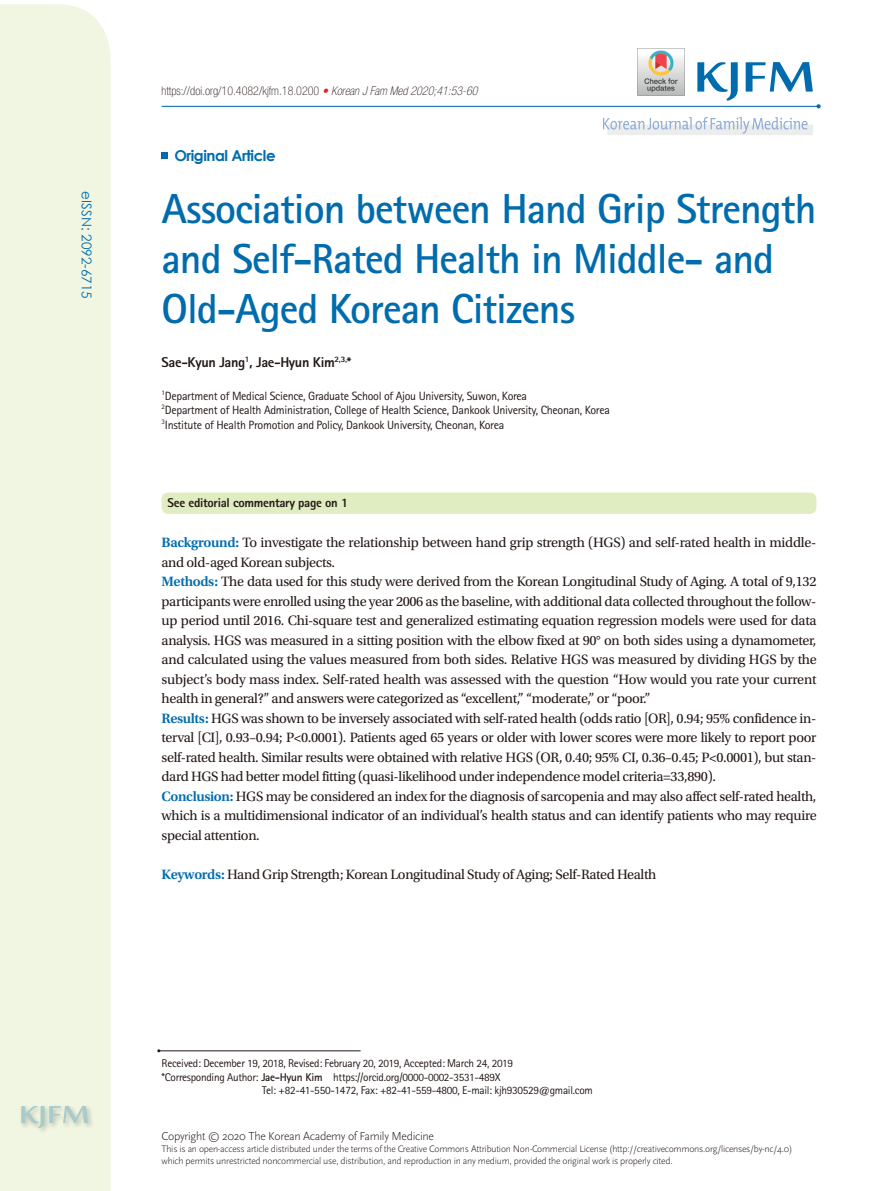
<style>
.page{position:relative;width:893px;height:1191px;background:#fff}
.page>*{position:absolute;margin:0;border:0;box-sizing:border-box;transform-origin:0 0}
.영문제목{font:700 42px/50.4px "Rotis Sans Serif Std";letter-spacing:-.025em;color:#006cad}
.논문종류{font:700 15px "Century Gothic";letter-spacing:-.03em;color:#006cad}
.영문초록{font:14.25px/19.5px "Utopia Std";letter-spacing:-.025em;color:#231916;text-align:justify}
.키워드{font:14.25px "Utopia Std";letter-spacing:-.025em;color:#231916}
.영문이름{font:800 14.25px "Rotis Sans Serif Std";letter-spacing:-.025em;color:#231916}
.t1{font:13.5px "Century Gothic";color:#006cad}
.본문{font:800 12.75px "Rotis Sans Serif Std";letter-spacing:-.025em;color:#231916}
.영문소속{font:12px/14.4px "Rotis Sans Serif Std";letter-spacing:-.025em;color:#231916}
.doi{font:100 condensed 12px "Helvetica Neue LT Std";color:#231916}
.t2{font:300 12px "Scala Sans";letter-spacing:-.025em;color:#231916}
.교신저자_내용{font:11.25px "Rotis Sans Serif Std";letter-spacing:-.025em;color:#231916}
.접수_수정_승인_날짜{font:11.25px "Rotis Sans Serif Std";letter-spacing:-.025em;color:#231916}
.t3{font:300 9.75px/11.7px "Scala Sans";letter-spacing:-.025em;color:#231916}
.s1{font-style:italic;color:#dd2424}
.s2{font-style:italic}
.s3{font-weight:600;color:#006cad}
.s4{font-weight:700}
</style>
<div class="page">
<div style="left:0;top:4px;width:111px;height:1187px;background:#f0f6e2"></div>
<hr style="left:162px;top:106px;width:657px;height:1px;background:#006cad">
<svg style="left:697px;top:62px;width:124px;height:46px"></svg>
<div style="left:607px;top:125px;width:206px;height:10px;background:#eceded"></div>
<svg style="left:603px;top:117px;width:204px;height:17px"></svg>
<div style="left:19px;top:1103px;width:76px;height:31px;background:#231916;opacity:.75"></div>
<svg style="left:21px;top:1106px;width:67px;height:22px"></svg>
<div style="left:162px;top:492px;width:654px;height:22px;background:#e0edc1;border-radius:6px"></div>
<hr style="left:159px;top:1050px;width:202px;height:1px;background:#231916">
<div style="left:162px;top:152px;width:6px;height:7px;background:#006cad"></div>
<img style="left:638px;top:50px;width:46px;height:46px">
<p class="t1" style="left:96px;top:191px;width:109px;rotate:90deg">eISSN: 2092-6715</p>
<p class="doi" style="left:162px;top:84px;width:317px">https://doi.org/10.4082/kjfm.18.0200 <span class="s1">•</span> <span class="s2">Korean J Fam Med 2020;41:53-60</span></p>
<p class="논문종류" style="left:174px;top:144px;width:103px">Original Article</p>
<p class="영문제목" style="left:162px;top:182px;width:656px">Association between Hand Grip Strength and Self-Rated Health in Middle- and<br>Old-Aged Korean Citizens</p>
<p class="영문이름" style="left:162px;top:353px;width:191px">Sae-Kyun Jang<sup>1</sup>, Jae-Hyun Kim<sup>2,3,</sup>*</p>
<p class="영문소속" style="left:162px;top:388px;width:450px"><sup>1</sup>Department of Medical Science, Graduate School of Ajou University, Suwon, Korea<br><sup>2</sup>Department of Health Administration, College of Health Science, Dankook University, Cheonan, Korea<br><sup>3</sup>Institute of Health Promotion and Policy, Dankook University, Cheonan, Korea</p>
<p class="본문" style="left:168px;top:495px;width:182px">See editorial commentary page on 1</p>
<p class="영문초록" style="left:162px;top:533px;width:656px"><span class="s3">Background:</span> To investigate the relationship between hand grip strength (HGS) and self-rated health in middle&shy;and old-aged Korean subjects.</p>
<p class="영문초록" style="left:162px;top:572px;width:657px"><span class="s3">Methods:</span> The data used for this study were derived from the Korean Longitudinal Study of Aging. A total of 9,132 participants were enrolled using the year 2006 as the baseline, with additional data collected throughout the follow&shy;up period until 2016. Chi-square test and generalized estimating equation regression models were used for data analysis. HGS was measured in a sitting position with the elbow fixed at 90° on both sides using a dynamometer, and calculated using the values measured from both sides. Relative HGS was measured by dividing HGS by the subject’s body mass index. Self-rated health was assessed with the question “How would you rate your current health in general?” and answers were categorized as “excellent,” “moderate,” or “poor.”</p>
<p class="영문초록" style="left:162px;top:709px;width:656px"><span class="s3">Results:</span> HGS was shown to be inversely associated with self-rated health (odds ratio [OR], 0.94; 95% confidence in&shy;terval [CI], 0.93–0.94; P&lt;0.0001). Patients aged 65 years or older with lower scores were more likely to report poor self-rated health. Similar results were obtained with relative HGS (OR, 0.40; 95% CI, 0.36–0.45; P&lt;0.0001), but stan&shy;dard HGS had better model fitting (quasi-likelihood under independence model criteria=33,890).</p>
<p class="영문초록" style="left:162px;top:787px;width:657px"><span class="s3">Conclusion:</span> HGS may be considered an index for the diagnosis of sarcopenia and may also affect self-rated health, which is a multidimensional indicator of an individual’s health status and can identify patients who may require special attention.</p>
<p class="키워드" style="left:162px;top:866px;width:496px"><span class="s3">Keywords:</span> Hand Grip Strength; Korean Longitudinal Study of Aging; Self-Rated Health</p>
<p class="접수_수정_승인_날짜" style="left:162px;top:1057px;width:353px">Received: December 19, 2018, Revised: February 20, 2019, Accepted: March 24, 2019</p>
<p class="교신저자_내용" style="left:162px;top:1070px;width:341px">*Corresponding Author: <span class="s4">Jae-Hyun Kim</span> https://orcid.org/0000-0002-3531-489X</p>
<p class="교신저자_내용" style="left:262px;top:1084px;width:332px">Tel: +82-41-550-1472, Fax: +82-41-559-4800, E-mail: kjh930529@gmail.com</p>
<p class="t2" style="left:162px;top:1129px;width:274px">Copyright © 2020 The Korean Academy of Family Medicine</p>
<p class="t3" style="left:162px;top:1143px;width:632px">This is an open-access article distributed under the terms of the Creative Commons Attribution Non-Commercial License (http://creativecommons.org/licenses/by-nc/4.0) which permits unrestricted noncommercial use, distribution, and reproduction in any medium, provided the original work is properly cited.</p>
</div>
